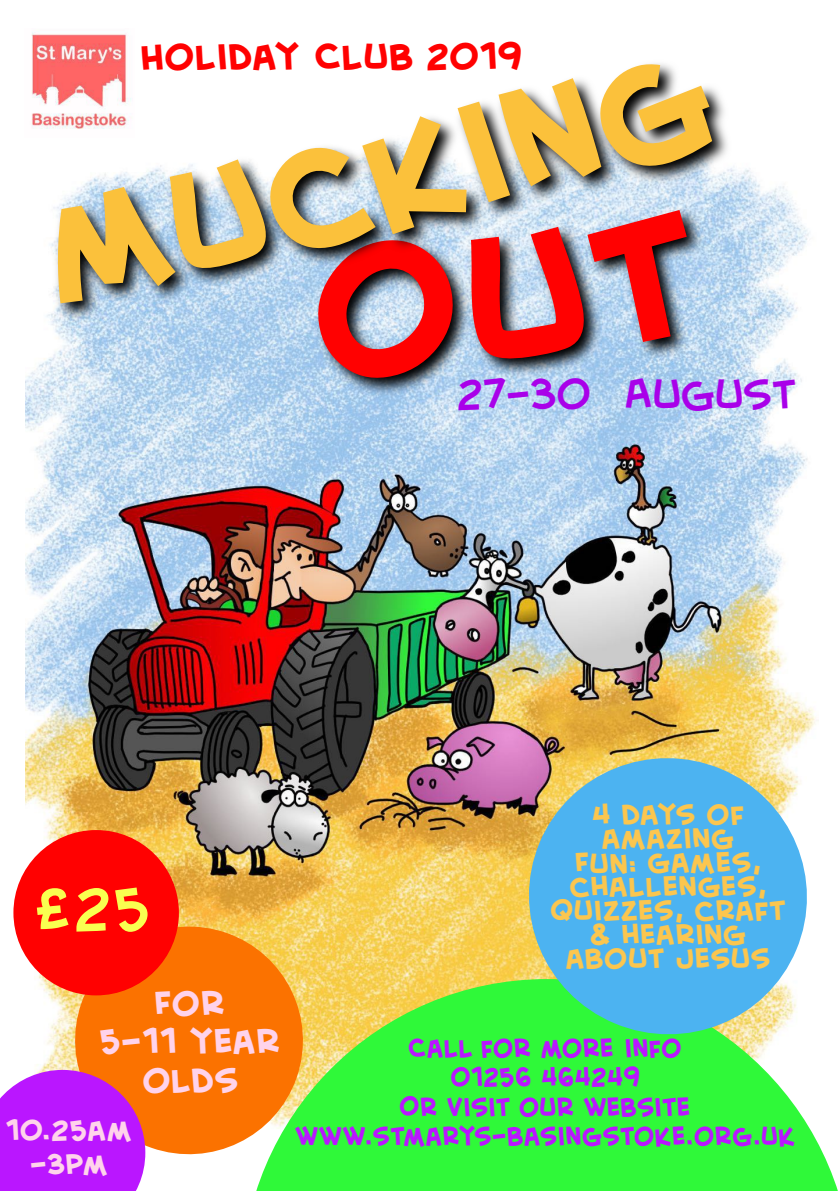
<style>
.page{position:relative;width:840px;height:1191px;background:#fff}
.page>*{position:absolute;margin:0;border:0;box-sizing:border-box;transform-origin:0 0}
.t1{font:700 142px "Creative Block BB";color:#fbc13b}
.t2{font:68.2px "Creative Block BB";color:#f9ff50}
.t3{font:48px "Creative Block BB";letter-spacing:-.005em;color:#a900e9}
.t4{font:700 36px "Creative Block BB";color:#ff0101}
.t5{font:700 34px/38.2px "Creative Block BB";letter-spacing:-.005em;color:#ffd3eb;text-align:center}
.t6{font:700 28px/24px "Creative Block BB";color:#fbc64f;text-align:center}
.t7{font:700 28px/34px "Creative Block BB";letter-spacing:.005em;color:#ffd3eb;text-align:center}
.t8{font:700 26px/29.2px "Creative Block BB";letter-spacing:-.005em;color:#ba16ff;text-align:center;scale:.94 1}
</style>
<div class="page">
<img style="left:25px;top:166px;width:792px;height:904px">
<svg style="left:256px;top:979px;width:582px;height:212px;background:#4df649"></svg>
<svg style="left:61px;top:912px;width:256px;height:256px;background:#f09326"></svg>
<svg style="left:0;top:1070px;width:145px;height:121px;background:#c126ea"></svg>
<div style="left:13px;top:830px;width:166px;height:165px;background:#ff0101;border-radius:50%"></div>
<img style="left:31px;top:32px;width:96px;height:97px">
<img style="left:313px;top:323px;width:392px;height:75px">
<svg style="left:510px;top:739px;width:315px;height:314px;background:#7ac3c8"></svg>
<img style="left:53px;top:59px;width:677px;height:264px">
<svg style="left:308px;top:209px;width:392px;height:176px;background:#778897"></svg>
<h3 class="t4" style="left:140px;top:33px;width:384px">HOLIDAY CLUB 2019</h3>
<h1 class="t1" style="left:22px;top:170px;width:688px;rotate:-14deg">MUCKING</h1>
<h3 class="t3" style="left:456px;top:366px;width:341px">27-30 AUGUST</h3>
<h2 class="t2" style="left:36px;top:868px;width:115px">£25</h2>
<h3 class="t5" style="left:99px;top:982px;width:183px">FOR<br>5-11 YEAR<br>OLDS</h3>
<p class="t7" style="left:5px;top:1111px;width:128px">10.25AM –3PM</p>
<p class="t6" style="left:549px;top:800px;width:238px">4 DAYS OF<br>AMAZING<br>FUN: GAMES,<br>CHALLENGES,<br>QUIZZES, CRAFT &amp; HEARING<br>ABOUT JESUS</p>
<p class="t8" style="left:294px;top:1032px;width:533px">CALL FOR MORE INFO<br>01256 464249<br>OR VISIT OUR WEBSITE<br>WWW.STMARYS-BASINGSTOKE.ORG.UK</p>
</div>
